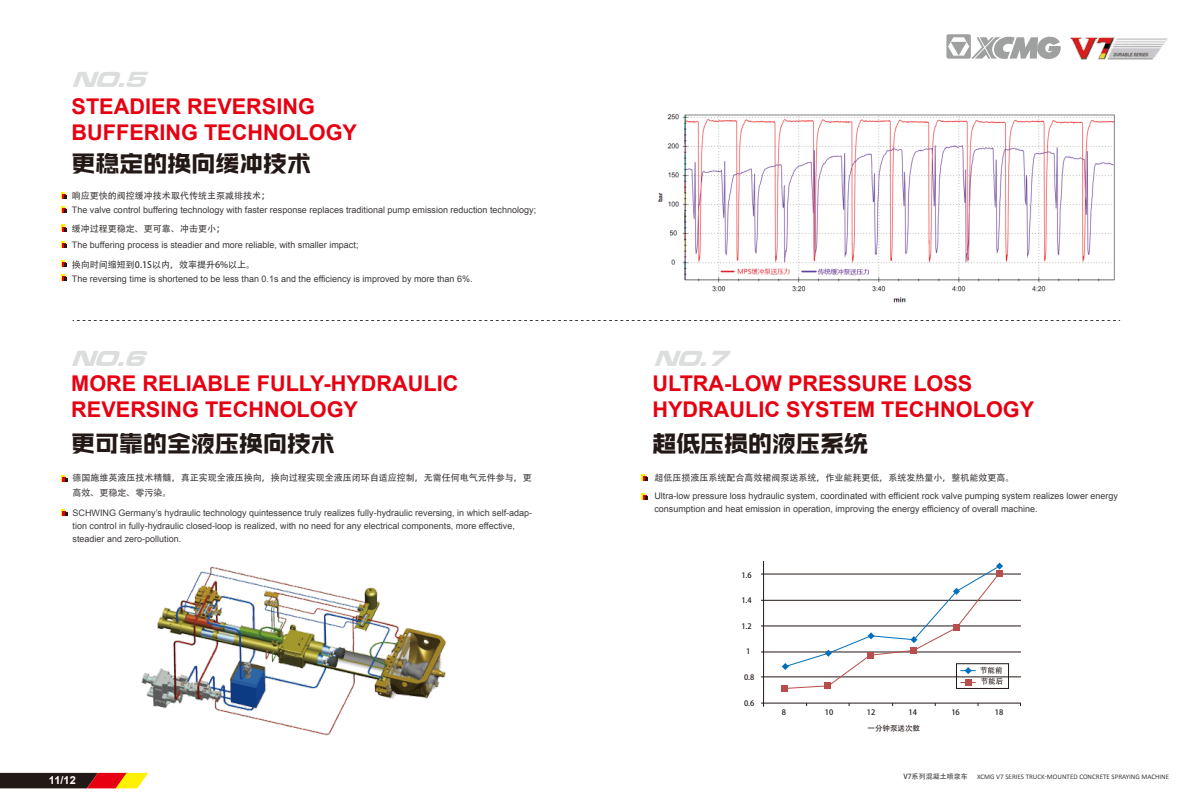
<style>
.page{position:relative;width:1191px;height:808px;background:#fff}
.page>*{position:absolute;margin:0;border:0;box-sizing:border-box;transform-origin:0 0}
.t1{font:24px "Bigruixian Black GBV1.0";color:#221815}
.t2{font:italic 22.6px "Microgramma D Bold Exte";color:#dcdddd}
.t3{font:700 21.7px/26px "Arial";color:#e60012}
.t4{font:700 11px "Arial";color:#fff}
.t5{font:9px/13px "Arial";color:#3e3a39}
.t6{font:9px/14.8px "FZLTZHK GBK1 0 G Bpc EUC H";color:#3e3a39}
.t7{font:7.5px/10.6px "FZLTHJW GB1 0 G Bpc EUC H";color:#221815}
.t8{font:7px "Calibri";color:#3e3a39}
.t9{font:7px "FZLTHJW GB1 0 G Bpc EUC H";color:#3e3a39}
</style>
<div class="page">
<svg style="left:946px;top:34px;width:115px;height:25px"></svg>
<img style="left:1070px;top:37px;width:97px;height:23px">
<svg style="left:0;top:773px;width:148px;height:15px;background:#703b19"></svg>
<svg style="left:61px;top:192px;width:6px;height:7px"></svg>
<svg style="left:61px;top:475px;width:6px;height:6px"></svg>
<svg style="left:61px;top:509px;width:6px;height:7px"></svg>
<svg style="left:61px;top:225px;width:6px;height:6px"></svg>
<svg style="left:61px;top:206px;width:6px;height:7px"></svg>
<svg style="left:61px;top:241px;width:6px;height:6px"></svg>
<svg style="left:61px;top:260px;width:6px;height:7px"></svg>
<svg style="left:61px;top:275px;width:6px;height:6px"></svg>
<img style="left:141px;top:567px;width:305px;height:169px">
<svg style="left:641px;top:474px;width:6px;height:7px"></svg>
<svg style="left:641px;top:493px;width:6px;height:6px"></svg>
<hr style="left:761px;top:574px;width:260px;height:1px;background:#221815">
<hr style="left:761px;top:600px;width:260px;height:1px;background:#221815">
<hr style="left:761px;top:626px;width:260px;height:1px;background:#221815">
<hr style="left:761px;top:652px;width:260px;height:1px;background:#221815">
<hr style="left:761px;top:677px;width:260px;height:1px;background:#221815">
<hr style="left:761px;top:703px;width:260px;height:1px;background:#221815">
<div style="left:781px;top:685px;width:7px;height:7px;background:#b84e4b"></div>
<hr style="left:763px;top:561px;width:1px;height:146px;background:#221815">
<div style="left:956px;top:663px;width:52px;height:26px;border:1px solid #221815"></div>
<svg style="left:781px;top:563px;width:222px;height:126px"></svg>
<img style="left:657px;top:114px;width:458px;height:189px">
<svg style="left:73px;top:320px;width:1047px;height:1px"></svg>
<h2 class="t2" style="left:72px;top:64px;width:85px">NO.5</h2>
<h3 class="t3" style="left:72px;top:94px;width:287px">STEADIER REVERSING<br>BUFFERING TECHNOLOGY</h3>
<h1 class="t1" style="left:72px;top:150px;width:241px">更稳定的换向缓冲技术</h1>
<p class="t6" style="left:72px;top:188px;width:199px">响应更快的阀控缓冲技术取代传统主泵减排技术；</p>
<p class="t6" style="left:72px;top:222px;width:154px">缓冲过程更稳定、更可靠、冲击更小；</p>
<p class="t5" style="left:72px;top:203px;width:466px">The valve control buffering technology with faster response replaces traditional pump emission reduction technology;</p>
<p class="t5" style="left:72px;top:238px;width:288px">The buffering process is steadier and more reliable, with smaller impact;</p>
<p class="t6" style="left:72px;top:257px;width:185px">换向时间缩短到0.1S以内，效率提升6%以上。</p>
<p class="t5" style="left:72px;top:272px;width:402px">The reversing time is shortened to be less than 0.1s and the efficiency is improved by more than 6%.</p>
<h2 class="t2" style="left:71px;top:343px;width:85px">NO.6</h2>
<h2 class="t2" style="left:654px;top:343px;width:85px">NO.7</h2>
<h3 class="t3" style="left:71px;top:371px;width:388px">MORE RELIABLE FULLY-HYDRAULIC<br>REVERSING TECHNOLOGY</h3>
<h3 class="t3" style="left:652px;top:371px;width:383px">ULTRA-LOW PRESSURE LOSS<br>HYDRAULIC SYSTEM TECHNOLOGY</h3>
<h1 class="t1" style="left:71px;top:430px;width:265px">更可靠的全液压换向技术</h1>
<h1 class="t1" style="left:652px;top:430px;width:217px">超低压损的液压系统</h1>
<p class="t6" style="left:73px;top:471px;width:460px">德国施维英液压技术精髓，真正实现全液压换向，换向过程实现全液压闭环自适应控制，无需任何电气元件参与，更高效、更稳定、零污染。</p>
<p class="t5" style="left:73px;top:506px;width:461px">SCHWING Germany’s hydraulic technology quintessence truly realizes fully-hydraulic reversing, in which self-adap&shy;tion control in fully-hydraulic closed-loop is realized, with no need for any electrical components, more effective, steadier and zero-pollution.</p>
<p class="t6" style="left:654px;top:471px;width:361px">超低压损液压系统配合高效裙阀泵送系统，作业能耗更低，系统发热量小，整机能效更高。</p>
<p class="t5" style="left:654px;top:490px;width:465px">Ultra-low pressure loss hydraulic system, coordinated with efficient rock valve pumping system realizes lower energy consumption and heat emission in operation, improving the energy efficiency of overall machine.</p>
<p class="t7" style="left:741px;top:570px;width:12px">1.6</p>
<p class="t7" style="left:741px;top:595px;width:12px">1.4</p>
<p class="t7" style="left:741px;top:621px;width:12px">1.2</p>
<p class="t7" style="left:746px;top:646px;width:6px">1</p>
<p class="t7" style="left:744px;top:672px;width:12px">0.8</p>
<p class="t7" style="left:744px;top:698px;width:12px">0.6</p>
<p class="t7" style="left:980px;top:666px;width:25px">节能前节能后</p>
<p class="t7" style="left:781px;top:707px;width:6px">8</p>
<p class="t7" style="left:825px;top:707px;width:10px">10</p>
<p class="t7" style="left:867px;top:707px;width:10px">12</p>
<p class="t7" style="left:908px;top:707px;width:10px">14</p>
<p class="t7" style="left:951px;top:707px;width:10px">16</p>
<p class="t7" style="left:995px;top:707px;width:10px">18</p>
<p class="t7" style="left:867px;top:724px;width:54px">一分钟泵送次数</p>
<p class="t4" style="left:49px;top:772px;width:28px">11/12</p>
<p class="t9" style="left:903px;top:773px;width:66px">V7系列混凝土喷浆车</p>
<p class="t8" style="left:977px;top:773px;width:193px">XCMG V7 SERIES TRUCK-MOUNTED CONCRETE SPRAYING MACHINE</p>
</div>
